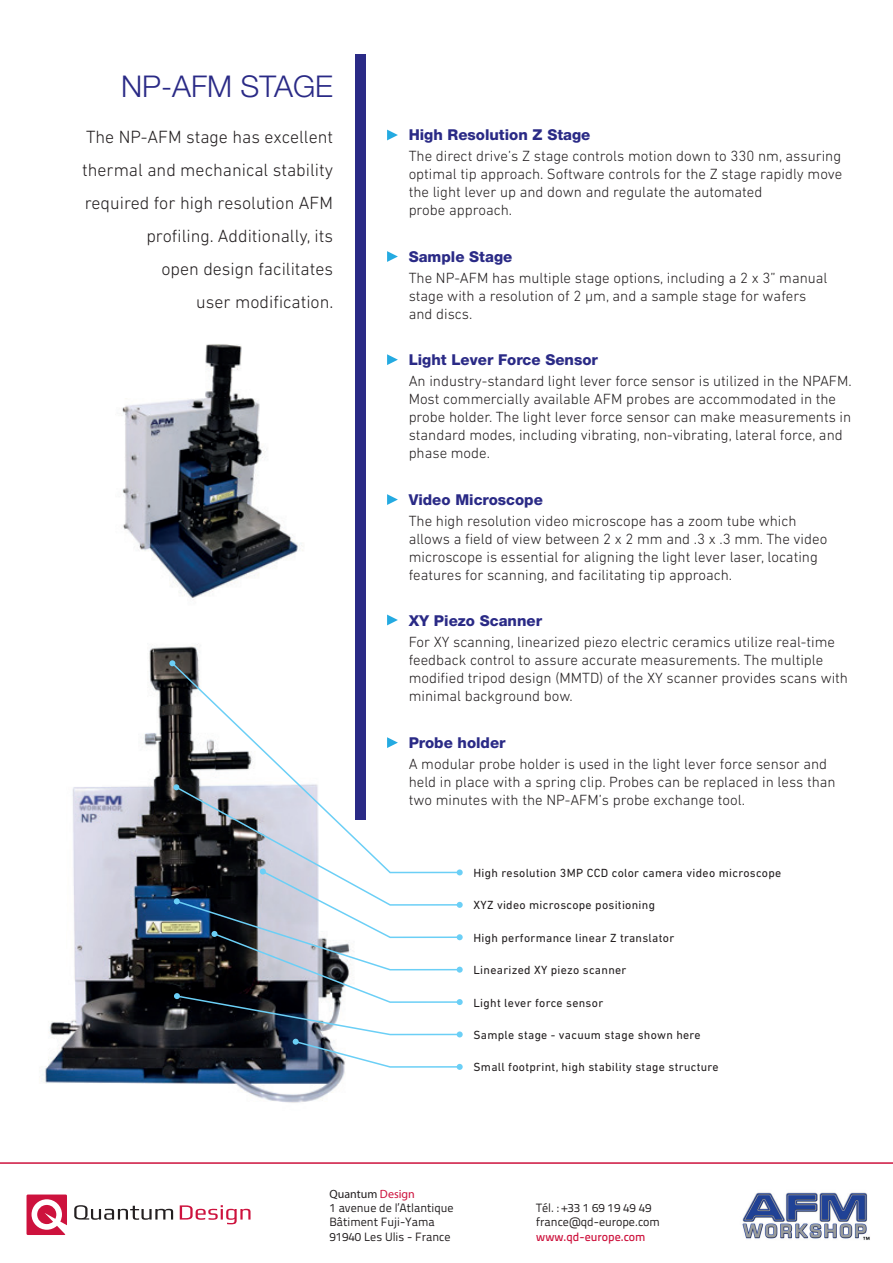
<style>
.page{position:relative;width:893px;height:1263px;background:#fff}
.page>*{position:absolute;margin:0;border:0;box-sizing:border-box;transform-origin:0 0}
.t1{font:300 30px "Helvetica Neue LT Std";color:#2a2a86}
.t2{font:300 18px/33px "DIN Next LT Pro";color:#231f20;text-align:right}
.t3{font:300 15px/18px "DIN Next LT Pro";color:#231f20}
.t4{font:800 15px "Helvetica Neue LT Std";color:#2a2a86}
.t5{font:12px "DIN Next LT Pro";letter-spacing:.025em;color:#231f20}
.t6{font:12px/14.4px "Titillium Text 22 L";color:#231f20}
.t7{font:500 12px "Titillium Text 22 L";color:#cd123d}
.t8{font:12px "Myriad Pro";color:#231f20}
.s1{color:#cd123d}
</style>
<div class="page">
<svg style="left:27px;top:1194px;width:40px;height:41px"></svg>
<svg style="left:74px;top:1205px;width:99px;height:15px"></svg>
<svg style="left:180px;top:1205px;width:71px;height:19px"></svg>
<hr style="left:0;top:1162px;width:893px;height:2px;background:#cd123d">
<img style="left:742px;top:1192px;width:128px;height:48px">
<img style="left:122px;top:344px;width:181px;height:254px">
<img style="left:41px;top:644px;width:304px;height:459px">
<div style="left:355px;top:54px;width:10px;height:766px;background:#2a2a86"></div>
<svg style="left:387px;top:130px;width:11px;height:10px"></svg>
<svg style="left:387px;top:251px;width:11px;height:11px"></svg>
<svg style="left:387px;top:354px;width:11px;height:11px"></svg>
<svg style="left:387px;top:494px;width:11px;height:11px"></svg>
<svg style="left:387px;top:615px;width:11px;height:10px"></svg>
<svg style="left:170px;top:661px;width:228px;height:213px"></svg>
<svg style="left:169px;top:660px;width:6px;height:6px"></svg>
<svg style="left:173px;top:784px;width:290px;height:286px"></svg>
<h1 class="t1" style="left:121px;top:68px;width:213px">NP-AFM STAGE</h1>
<p class="t2" style="left:82px;top:120px;width:253px">The NP-AFM stage has excellent thermal and mechanical stability required for high resolution AFM profiling. Additionally, its<br>open design facilitates<br>user modification.</p>
<p class="t4" style="left:409px;top:126px;width:183px">High Resolution Z Stage</p>
<p class="t3" style="left:409px;top:147px;width:435px">The direct drive’s Z stage controls motion down to 330 nm, assuring optimal tip approach. Software controls for the Z stage rapidly move the light lever up and down and regulate the automated<br>probe approach.</p>
<p class="t4" style="left:409px;top:248px;width:105px">Sample Stage</p>
<p class="t3" style="left:409px;top:268px;width:420px">The NP-AFM has multiple stage options, including a 2 x 3” manual stage with a resolution of 2 μm, and a sample stage for wafers and discs.</p>
<p class="t4" style="left:409px;top:351px;width:191px">Light Lever Force Sensor</p>
<p class="t3" style="left:409px;top:372px;width:445px">An industry-standard light lever force sensor is utilized in the NPAFM.<br>Most commercially available AFM probes are accommodated in the probe holder. The light lever force sensor can make measurements in standard modes, including vibrating, non-vibrating, lateral force, and phase mode.</p>
<p class="t4" style="left:409px;top:491px;width:136px">Video Microscope</p>
<p class="t3" style="left:409px;top:511px;width:420px">The high resolution video microscope has a zoom tube which allows a field of view between 2 x 2 mm and .3 x .3 mm. The video microscope is essential for aligning the light lever laser, locating features for scanning, and facilitating tip approach.</p>
<p class="t4" style="left:409px;top:612px;width:135px">XY Piezo Scanner</p>
<p class="t3" style="left:409px;top:633px;width:441px">For XY scanning, linearized piezo electric ceramics utilize real-time feedback control to assure accurate measurements. The multiple modified tripod design (MMTD) of the XY scanner provides scans with minimal background bow.</p>
<p class="t4" style="left:409px;top:734px;width:98px">Probe holder</p>
<p class="t3" style="left:409px;top:754px;width:428px">A modular probe holder is used in the light lever force sensor and held in place with a spring clip. Probes can be replaced in less than two minutes with the NP-AFM’s probe exchange tool.</p>
<p class="t5" style="left:473px;top:866px;width:309px">High resolution 3MP CCD color camera video microscope</p>
<p class="t5" style="left:473px;top:898px;width:183px">XYZ video microscope positioning</p>
<p class="t5" style="left:473px;top:931px;width:202px">High performance linear Z translator</p>
<p class="t5" style="left:473px;top:963px;width:155px">Linearized XY piezo scanner</p>
<p class="t5" style="left:473px;top:995px;width:131px">Light lever force sensor</p>
<p class="t5" style="left:473px;top:1028px;width:229px">Sample stage - vacuum stage shown here</p>
<p class="t5" style="left:473px;top:1060px;width:247px">Small footprint, high stability stage structure</p>
<p class="t8" style="left:329px;top:1186px;width:87px">Quantum <span class="s1">Design</span></p>
<p class="t6" style="left:329px;top:1200px;width:126px">1 avenue de l’Atlantique<br>Bâtiment Fuji-Yama<br>91940 Les Ulis - France</p>
<p class="t6" style="left:536px;top:1200px;width:125px">Tél. : +33 1 69 19 49 49 france@qd-europe.com</p>
<p class="t7" style="left:536px;top:1227px;width:111px">www.qd-europe.com</p>
</div>
